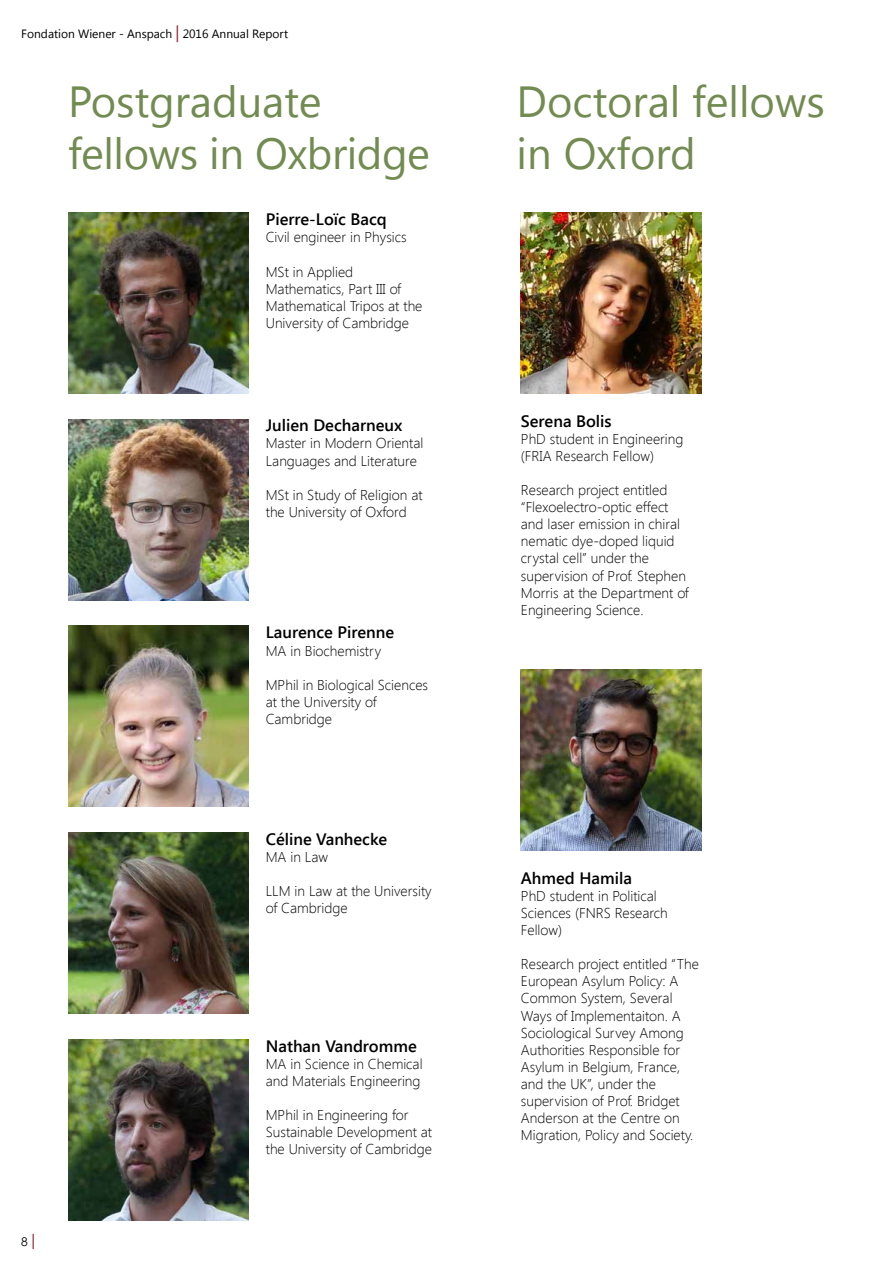
<style>
.page{position:relative;width:893px;height:1263px;background:#fff}
.page>*{position:absolute;margin:0;border:0;box-sizing:border-box;transform-origin:0 0}
.t1{font:43.5px/52.2px "Segoe UI";color:#718b50}
.t2{font:600 16.5px "Segoe UI";color:#000}
.t3{font:300 14.25px/17.1px "Segoe UI";color:#000}
.t4{font:12px "Segoe UI";color:#000}
.t5{font:12px "Century Gothic";color:#000}
.s1{font-size:16.5px;color:#981b34}
</style>
<div class="page">
<img style="left:68px;top:213px;width:181px;height:180px">
<img style="left:521px;top:213px;width:181px;height:180px">
<img style="left:68px;top:419px;width:181px;height:181px">
<img style="left:521px;top:670px;width:181px;height:180px">
<img style="left:68px;top:626px;width:181px;height:181px">
<img style="left:68px;top:1040px;width:181px;height:180px">
<img style="left:68px;top:833px;width:181px;height:180px">
<p class="t4" style="left:21px;top:25px;width:268px">Fondation Wiener - Anspach <span class="s1">|</span> 2016 Annual Report</p>
<h1 class="t1" style="left:68px;top:73px;width:363px">Postgraduate fellows in Oxbridge</h1>
<h1 class="t1" style="left:517px;top:73px;width:310px">Doctoral fellows in Oxford</h1>
<p class="t5" style="left:21px;top:1233px;width:19px">8<span class="s1">|</span></p>
<p class="t2" style="left:266px;top:208px;width:122px">Pierre-Loïc Bacq</p>
<p class="t3" style="left:266px;top:228px;width:142px">Civil engineer in Physics</p>
<p class="t3" style="left:266px;top:263px;width:158px">MSt in Applied<br>Mathematics, Part III of<br>Mathematical Tripos at the<br>University of Cambridge</p>
<p class="t2" style="left:266px;top:414px;width:138px">Julien Decharneux</p>
<p class="t3" style="left:266px;top:434px;width:159px">Master in Modern Oriental<br>Languages and Literature</p>
<p class="t3" style="left:266px;top:486px;width:158px">MSt in Study of Religion at the University of Oxford</p>
<p class="t2" style="left:266px;top:621px;width:130px">Laurence Pirenne</p>
<p class="t3" style="left:266px;top:641px;width:117px">MA in Biochemistry</p>
<p class="t3" style="left:266px;top:676px;width:164px">MPhil in Biological Sciences at the University of<br>Cambridge</p>
<p class="t2" style="left:266px;top:827px;width:123px">Céline Vanhecke</p>
<p class="t3" style="left:266px;top:848px;width:64px">MA in Law</p>
<p class="t3" style="left:266px;top:882px;width:167px">LLM in Law at the University of Cambridge</p>
<p class="t2" style="left:266px;top:1034px;width:152px">Nathan Vandromme</p>
<p class="t3" style="left:266px;top:1055px;width:158px">MA in Science in Chemical and Materials Engineering</p>
<p class="t3" style="left:266px;top:1106px;width:168px">MPhil in Engineering for<br>Sustainable Development at the University of Cambridge</p>
<p class="t2" style="left:521px;top:409px;width:92px">Serena Bolis</p>
<p class="t3" style="left:521px;top:430px;width:164px">PhD student in Engineering (FRIA Research Fellow)</p>
<p class="t3" style="left:521px;top:481px;width:169px">Research project entitled “Flexoelectro-optic effect and laser emission in chiral nematic dye-doped liquid crystal cell” under the supervision of Prof. Stephen<br>Morris at the Department of<br>Engineering Science.</p>
<p class="t2" style="left:521px;top:866px;width:113px">Ahmed Hamila</p>
<p class="t3" style="left:521px;top:887px;width:148px">PhD student in Political<br>Sciences (FNRS Research<br>Fellow)</p>
<p class="t3" style="left:521px;top:955px;width:180px">Research project entitled “The<br>European Asylum Policy: A<br>Common System, Several<br>Ways of Implementaiton. A<br>Sociological Survey Among<br>Authorities Responsible for<br>Asylum in Belgium, France, and the UK”, under the supervision of Prof. Bridget<br>Anderson at the Centre on<br>Migration, Policy and Society.</p>
</div>
